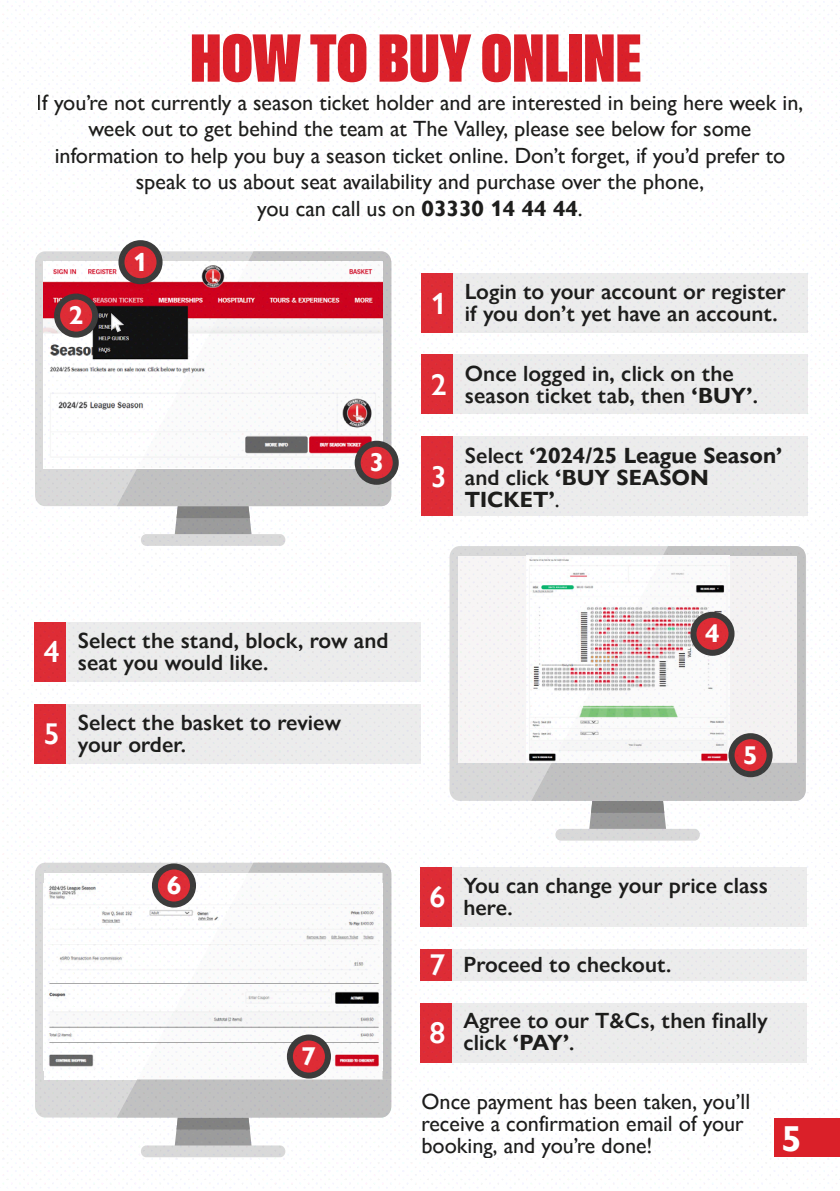
<style>
.page{position:relative;width:840px;height:1191px;background:#fff}
.page>*{position:absolute;margin:0;border:0;box-sizing:border-box;transform-origin:0 0}
.t1{font:700 50px "Tusker Grotesk 6700";color:#da2029}
.t2{font:700 36px "Gill Sans Nova";color:#fff}
.t3{font:600 30px "Gill Sans Nova";color:#fff}
.t4{font:700 25.8px "Gill Sans Nova";color:#fff}
.t5{font:22px/26.4px "Gill Sans Nova";color:#1d1d1b;text-align:center}
.t6{font:600 22px/22px "Gill Sans Nova";color:#1d1d1b}
.t7{font:700 22px/22px "Gill Sans Nova";color:#1d1d1b}
.s1{font-weight:700}
.s2{font-weight:600}
.s3{font-weight:400}
.s4{font-size:30px;color:#fff}
</style>
<div class="page">
<img style="left:2px;top:1px;width:835px;height:1187px">
<div style="left:774px;top:1118px;width:65px;height:39px;background:#da2029"></div>
<h1 class="t1" style="left:190px;top:28px;width:453px">HOW TO BUY ONLINE</h1>
<p class="t5" style="left:37px;top:89px;width:767px">If you’re not currently a season ticket holder and are interested in being here week in, week out to get behind the team at The Valley, please see below for some information to help you buy a season ticket online. Don’t forget, if you’d prefer to speak to us about seat availability and purchase over the phone,<br>you can call us on <span class="s1">03330 14 44 44</span>.</p>
<p class="t4" style="left:69px;top:299px;width:16px">2</p>
<p class="t4" style="left:133px;top:246px;width:16px">1</p>
<p class="t4" style="left:369px;top:446px;width:16px">3</p>
<p class="t6" style="left:430px;top:280px;width:356px;text-indent:34px">Login to your account or register<br><sup>1</sup> if you don’t yet have an account.</p>
<p class="t6" style="left:430px;top:362px;width:328px;text-align:center">Once logged in, click on the<br><sup>2</sup> season ticket tab, then <span class="s1">‘BUY’</span>.</p>
<h3 class="t3" style="left:430px;top:458px;width:17px">3</h3>
<p class="t7" style="left:464px;top:444px;width:318px"><span class="s2">Select</span> ‘2024/25 League Season’ <span class="s2">and click</span> ‘BUY SEASON<br>TICKET’<span class="s3">.</span></p>
<p class="t6" style="left:44px;top:629px;width:346px;text-indent:34px">Select the stand, block, row and<br><sup>4</sup> seat you would like.</p>
<h3 class="t3" style="left:44px;top:715px;width:17px">5</h3>
<p class="t6" style="left:78px;top:712px;width:265px">Select the basket to review your order.</p>
<p class="t4" style="left:704px;top:617px;width:16px">4</p>
<p class="t4" style="left:742px;top:739px;width:16px">5</p>
<p class="t4" style="left:167px;top:869px;width:16px">6</p>
<p class="t4" style="left:301px;top:1040px;width:16px">7</p>
<h3 class="t3" style="left:429px;top:878px;width:17px">6</h3>
<p class="t6" style="left:463px;top:874px;width:305px">You can change your price class here.</p>
<p class="t6" style="left:429px;top:952px;width:243px"><span class="s4">7</span> Proceed to checkout.</p>
<p class="t6" style="left:429px;top:1009px;width:339px;text-indent:34px">Agree to our T&amp;Cs, then finally<br><sup>8</sup> click <span class="s1">‘PAY’</span>.</p>
<p class="t5" style="left:421px;top:1090px;width:330px;line-height:22px;text-align:left">Once payment has been taken, you’ll receive a confirmation email of your booking, and you’re done!</p>
<h2 class="t2" style="left:781px;top:1116px;width:22px">5</h2>
</div>
